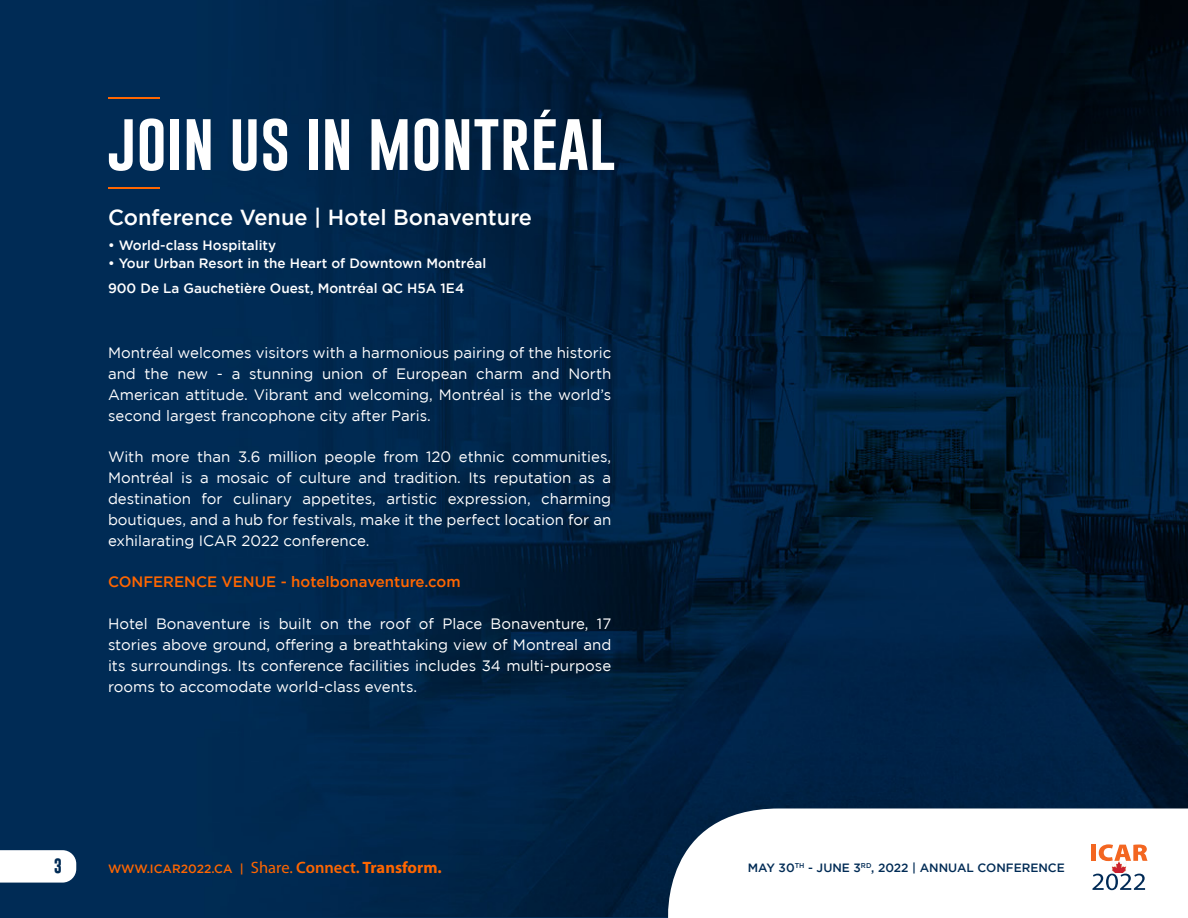
<style>
.page{position:relative;width:1188px;height:918px;background:#fff}
.page>*{position:absolute;margin:0;border:0;box-sizing:border-box;transform-origin:0 0}
.t1{font:60px "Gobold";color:#fff}
.t2{font:500 21.75px "Gotham";color:#fff}
.t3{font:15px/21px "Gotham";color:#fff;text-align:justify}
.t4{font:500 15px "Gotham";color:#f60}
.t5{font:700 15px "Gobold";color:#002b55}
.t6{font:500 13.5px "Gotham";color:#fff}
.t7{font:500 12px "Gotham";color:#f60}
.t8{font:500 12px "Gotham";color:#002b55}
.s1{font-family:"Myriad Pro";font-weight:400;font-size:16.5px}
.s2{font-family:"Myriad Pro";font-weight:600;font-size:16.5px}
.s3{font-family:"Myriad Pro";font-weight:700;font-size:16.5px}
</style>
<div class="page">
<img style="left:0;top:0;width:1188px;height:917px">
<svg style="left:661px;top:809px;width:527px;height:109px"></svg>
<div style="left:1091px;top:845px;width:5px;height:16px;background:#f36621"></div>
<svg style="left:1099px;top:844px;width:49px;height:17px"></svg>
<svg style="left:1092px;top:874px;width:53px;height:16px"></svg>
<img style="left:1111px;top:861px;width:15px;height:12px">
<hr style="left:108px;top:187px;width:52px;height:2px;background:#f60">
<hr style="left:108px;top:97px;width:52px;height:2px;background:#f60">
<svg style="left:0;top:850px;width:76px;height:33px"></svg>
<div style="left:102px;top:855px;width:135px;height:25px;background:#002b55"></div>
<div style="left:288px;top:571px;width:182px;height:23px;background:linear-gradient(to right,#002b54,#001f3e)"></div>
<p class="t1" style="left:108px;top:103px;width:509px">JOIN US IN MONTRÉAL</p>
<p class="t2" style="left:108px;top:205px;width:426px">Conference Venue | Hotel Bonaventure</p>
<p class="t6" style="left:108px;top:237px;width:170px">• World-class Hospitality</p>
<p class="t6" style="left:108px;top:255px;width:380px">• Your Urban Resort in the Heart of Downtown Montréal</p>
<p class="t6" style="left:108px;top:280px;width:358px">900 De La Gauchetière Ouest, Montréal QC H5A 1E4</p>
<p class="t3" style="left:108px;top:342px;width:505px">Montréal welcomes visitors with a harmonious pairing of the historic and the new - a stunning union of European charm and North American attitude. Vibrant and welcoming, Montréal is the world’s second largest francophone city after Paris.</p>
<p class="t3" style="left:108px;top:446px;width:505px">With more than 3.6 million people from 120 ethnic communities, Montréal is a mosaic of culture and tradition. Its reputation as a destination for culinary appetites, artistic expression, charming boutiques, and a hub for festivals, make it the perfect location for an exhilarating ICAR 2022 conference.</p>
<p class="t4" style="left:108px;top:573px;width:354px">CONFERENCE VENUE - hotelbonaventure.com</p>
<p class="t3" style="left:108px;top:613px;width:505px">Hotel Bonaventure is built on the roof of Place Bonaventure, 17 stories above ground, offering a breathtaking view of Montreal and its surroundings. Its conference facilities includes 34 multi-purpose rooms to accomodate world-class events.</p>
<p class="t5" style="left:54px;top:856px;width:10px">3</p>
<p class="t8" style="left:748px;top:861px;width:319px">MAY 30<sup>TH</sup> - JUNE 3<sup>RD</sup>, 2022 | ANNUAL CONFERENCE</p>
<p class="t7" style="left:108px;top:862px;width:335px">WWW.ICAR2022.CA | <span class="s1">Share.</span> <span class="s2">Connect.</span> <span class="s3">Transform.</span></p>
</div>
